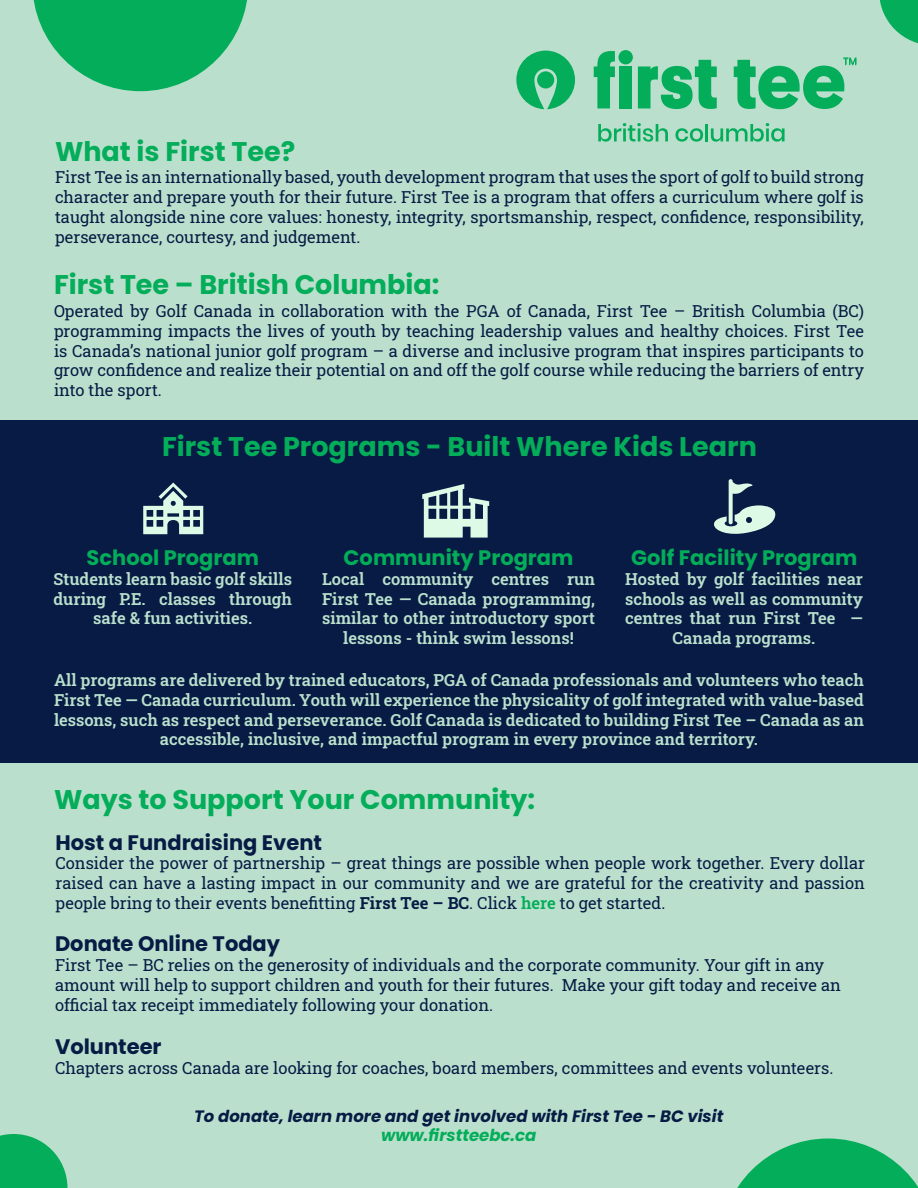
<style>
.page{position:relative;width:918px;height:1188px;background:#bae0cd}
.page>*{position:absolute;margin:0;border:0;box-sizing:border-box;transform-origin:0 0}
.t1{font:700 27px "Poppins";color:#03ad59}
.t2{font:700 21px "Poppins";color:#03ad59}
.t3{font:700 21px "Poppins";color:#071b44}
.t4{font:16.5px/19.8px "Roboto Slab";color:#071b44;text-align:justify}
.t5{font:600 16.5px/19.8px "Roboto Slab";color:#bae0cd;text-align:center}
.t6{font:italic 700 16.5px "Poppins";color:#071b44}
.t7{font:italic 700 16.5px "Poppins";color:#03ad59}
.s1{font-weight:700}
.s2{font-weight:600;color:#03ad59}
</style>
<div class="page">
<div style="left:0;top:420px;width:918px;height:343px;background:#071b44"></div>
<svg style="left:598px;top:123px;width:70px;height:19px"></svg>
<svg style="left:675px;top:128px;width:28px;height:14px"></svg>
<hr style="left:705px;top:124px;width:3px;height:17px;background:#03ad59">
<svg style="left:711px;top:123px;width:74px;height:19px"></svg>
<svg style="left:594px;top:51px;width:21px;height:57px"></svg>
<svg style="left:638px;top:60px;width:79px;height:49px"></svg>
<div style="left:619px;top:66px;width:13px;height:42px;background:#03ad59"></div>
<div style="left:618px;top:50px;width:15px;height:14px;background:#03ad59;border-radius:50%"></div>
<svg style="left:516px;top:51px;width:59px;height:58px"></svg>
<div style="left:537px;top:71px;width:17px;height:18px;background:#03ad59;border-radius:50%"></div>
<svg style="left:734px;top:57px;width:122px;height:52px"></svg>
<svg style="left:33px;top:0;width:214px;height:91px"></svg>
<svg style="left:737px;top:1138px;width:181px;height:50px"></svg>
<svg style="left:879px;top:0;width:39px;height:43px"></svg>
<svg style="left:0;top:1134px;width:68px;height:54px"></svg>
<svg style="left:422px;top:484px;width:67px;height:54px"></svg>
<svg style="left:143px;top:483px;width:60px;height:51px"></svg>
<svg style="left:714px;top:479px;width:61px;height:55px"></svg>
<p class="t1" style="left:55px;top:135px;width:242px">What is First Tee?</p>
<p class="t4" style="left:55px;top:167px;width:810px">First Tee is an internationally based, youth development program that uses the sport of golf to build strong character and prepare youth for their future. First Tee is a program that offers a curriculum where golf is taught alongside nine core values: honesty, integrity, sportsmanship, respect, confidence, responsibility, perseverance, courtesy, and judgement.</p>
<p class="t1" style="left:54px;top:269px;width:387px">First Tee – British Columbia:</p>
<p class="t4" style="left:54px;top:301px;width:812px">Operated by Golf Canada in collaboration with the PGA of Canada, First Tee – British Columbia (BC) programming impacts the lives of youth by teaching leadership values and healthy choices. First Tee is Canada’s national junior golf program – a diverse and inclusive program that inspires participants to grow confidence and realize their potential on and off the golf course while reducing the barriers of entry into the sport.</p>
<p class="t1" style="left:162px;top:431px;width:596px">First Tee Programs - Built Where Kids Learn</p>
<p class="t2" style="left:344px;top:546px;width:231px">Community Program</p>
<p class="t5" style="left:322px;top:569px;width:274px">Local community centres run<br>First Tee — Canada programming, similar to other introductory sport lessons - think swim lessons!</p>
<p class="t2" style="left:631px;top:546px;width:228px">Golf Facility Program</p>
<p class="t2" style="left:87px;top:546px;width:174px">School Program</p>
<p class="t5" style="left:54px;top:569px;width:240px">Students learn basic golf skills during P.E. classes through safe &amp; fun activities.</p>
<p class="t5" style="left:625px;top:569px;width:240px">Hosted by golf facilities near schools as well as community centres that run First Tee —<br>Canada programs.</p>
<p class="t5" style="left:54px;top:670px;width:811px">All programs are delivered by trained educators, PGA of Canada professionals and volunteers who teach First Tee — Canada curriculum. Youth will experience the physicality of golf integrated with value-based lessons, such as respect and perseverance. Golf Canada is dedicated to building First Tee – Canada as an accessible, inclusive, and impactful program in every province and territory.</p>
<p class="t1" style="left:54px;top:784px;width:483px">Ways to Support Your Community:</p>
<p class="t3" style="left:55px;top:830px;width:268px">Host a Fundraising Event</p>
<p class="t4" style="left:55px;top:853px;width:811px">Consider the power of partnership – great things are possible when people work together. Every dollar raised can have a lasting impact in our community and we are grateful for the creativity and passion people bring to their events benefitting <span class="s1">First Tee – BC</span>. Click <span class="s2">here</span> to get started.</p>
<p class="t3" style="left:55px;top:932px;width:227px">Donate Online Today</p>
<p class="t4" style="left:55px;top:955px;width:787px;text-align:left">First Tee – BC relies on the generosity of individuals and the corporate community. Your gift in any amount will help to support children and youth for their futures. Make your gift today and receive an official tax receipt immediately following your donation.</p>
<p class="t3" style="left:55px;top:1035px;width:108px">Volunteer</p>
<p class="t4" style="left:55px;top:1058px;width:780px">Chapters across Canada are looking for coaches, board members, committees and events volunteers.</p>
<p class="t6" style="left:194px;top:1106px;width:531px">To donate, learn more and get involved with First Tee - BC visit</p>
<p class="t7" style="left:381px;top:1126px;width:157px">www.firstteebc.ca</p>
</div>
